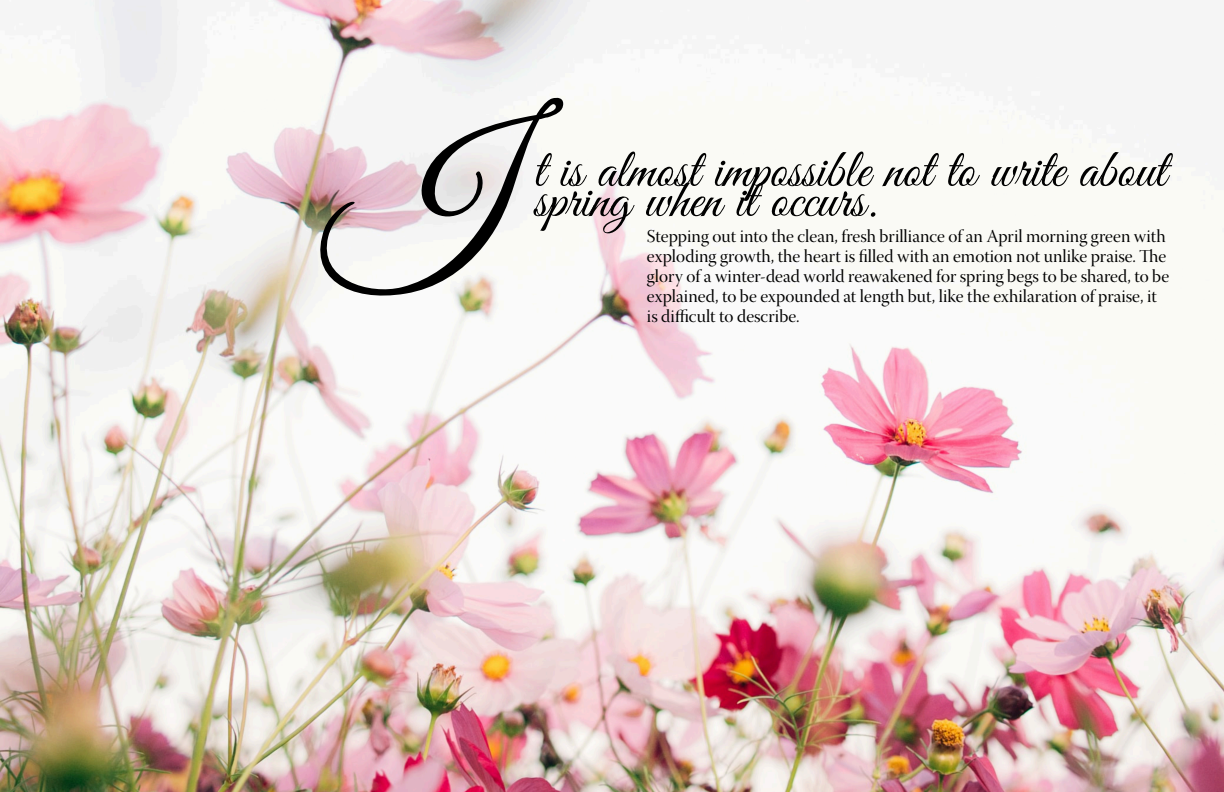
<style>
.page{position:relative;width:1224px;height:792px;background:#fff}
.page>*{position:absolute;margin:0;border:0;box-sizing:border-box;transform-origin:0 0}
.t1{font:200px "Great Vibes";color:#000}
.t2{font:55px "Great Vibes";color:#000}
.t3{font:18px/20px "Warnock Pro Disp";color:#000}
</style>
<div class="page">
<img style="left:0;top:0;width:1224px;height:792px">
<h1 class="t1" style="left:324px;top:94px;width:184px">I</h1>
<h2 class="t2" style="left:534px;top:139px;width:634px">t is almost impossible not to write about</h2>
<h2 class="t2" style="left:534px;top:169px;width:344px">spring when it occurs.</h2>
<p class="t3" style="left:647px;top:227px;width:524px">Stepping out into the clean, fresh brilliance of an April morning green with exploding growth, the heart is filled with an emotion not unlike praise. The glory of a winter-dead world reawakened for spring begs to be shared, to be explained, to be expounded at length but, like the exhilaration of praise, it is difficult to describe.</p>
</div>
